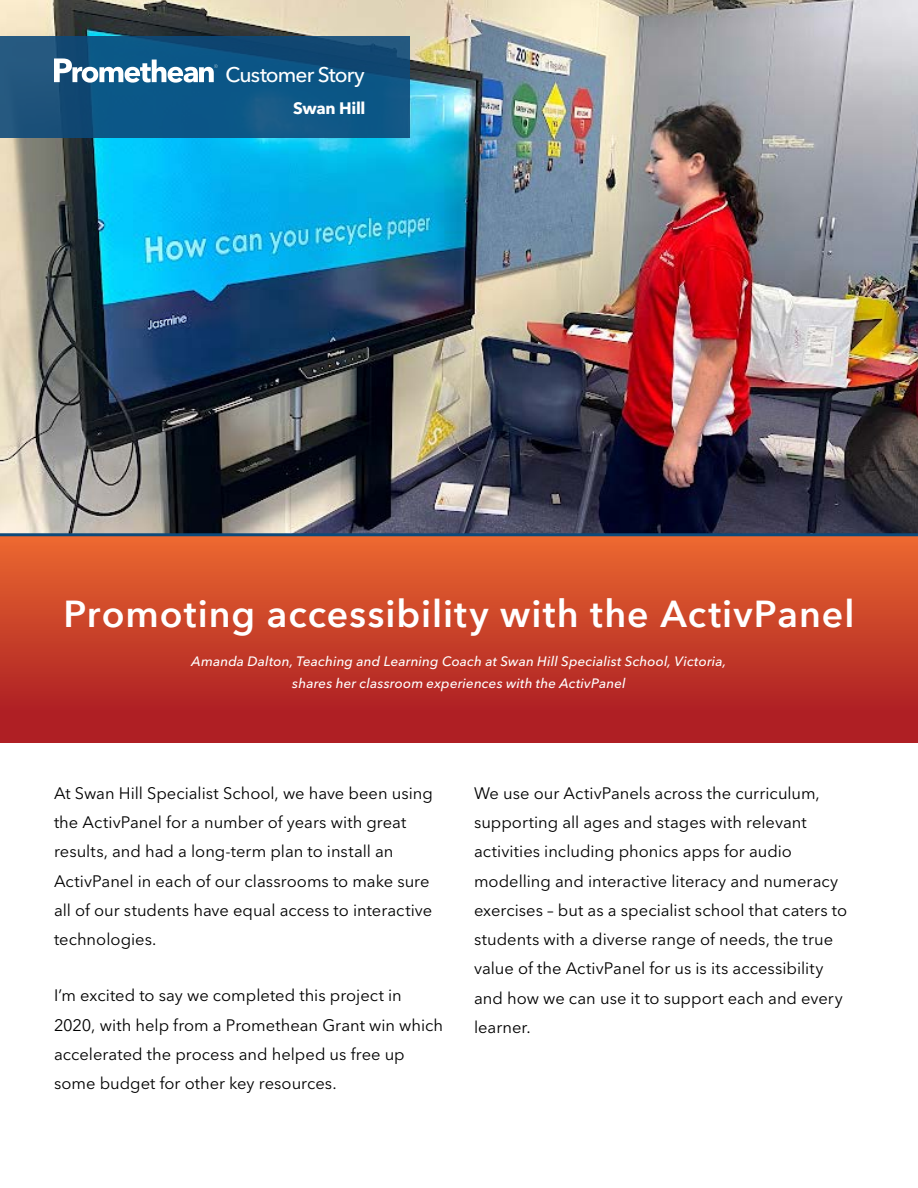
<style>
.page{position:relative;width:918px;height:1188px;background:#fff}
.page>*{position:absolute;margin:0;border:0;box-sizing:border-box;transform-origin:0 0}
.t1{font:600 37.5px "Avenir Next";letter-spacing:.03em;color:#fff}
.t2{font:500 21px "Avenir Next LT Pro";letter-spacing:-.045em;color:#fff}
.t3{font:16.5px/29.2px "Avenir Next LT Pro";color:#000101}
.t4{font:700 16.5px "Avenir Next LT Pro";letter-spacing:-.02em;color:#fff}
.t5{font:italic 500 13.5px/22.5px "Avenir Next LT Pro";letter-spacing:.01em;color:#fff;text-align:center}
</style>
<div class="page">
<img style="left:0;top:0;width:918px;height:533px">
<div style="left:0;top:536px;width:918px;height:206px;background:linear-gradient(to bottom,#ea682f,#a71723)"></div>
<hr style="left:0;top:533px;width:918px;height:3px;background:#0d4979">
<svg style="left:0;top:36px;width:410px;height:102px;background:#115380"></svg>
<svg style="left:54px;top:58px;width:164px;height:25px"></svg>
<p class="t2" style="left:226px;top:62px;width:141px">Customer Story</p>
<p class="t4" style="left:293px;top:98px;width:74px">Swan Hill</p>
<h1 class="t1" style="left:64px;top:581px;width:792px">Promoting accessibility with the ActivPanel</h1>
<p class="t5" style="left:192px;top:650px;width:536px">Amanda Dalton, Teaching and Learning Coach at Swan Hill Specialist School, Victoria, shares her classroom experiences with the ActivPanel</p>
<p class="t3" style="left:54px;top:779px;width:380px">At Swan Hill Specialist School, we have been using the ActivPanel for a number of years with great results, and had a long-term plan to install an ActivPanel in each of our classrooms to make sure all of our students have equal access to interactive technologies.</p>
<p class="t3" style="left:54px;top:981px;width:391px">I’m excited to say we completed this project in 2020, with help from a Promethean Grant win which accelerated the process and helped us free up some budget for other key resources.</p>
<p class="t3" style="left:474px;top:779px;width:375px">We use our ActivPanels across the curriculum, supporting all ages and stages with relevant activities including phonics apps for audio modelling and interactive literacy and numeracy exercises – but as a specialist school that caters to students with a diverse range of needs, the true value of the ActivPanel for us is its accessibility and how we can use it to support each and every learner.</p>
</div>
